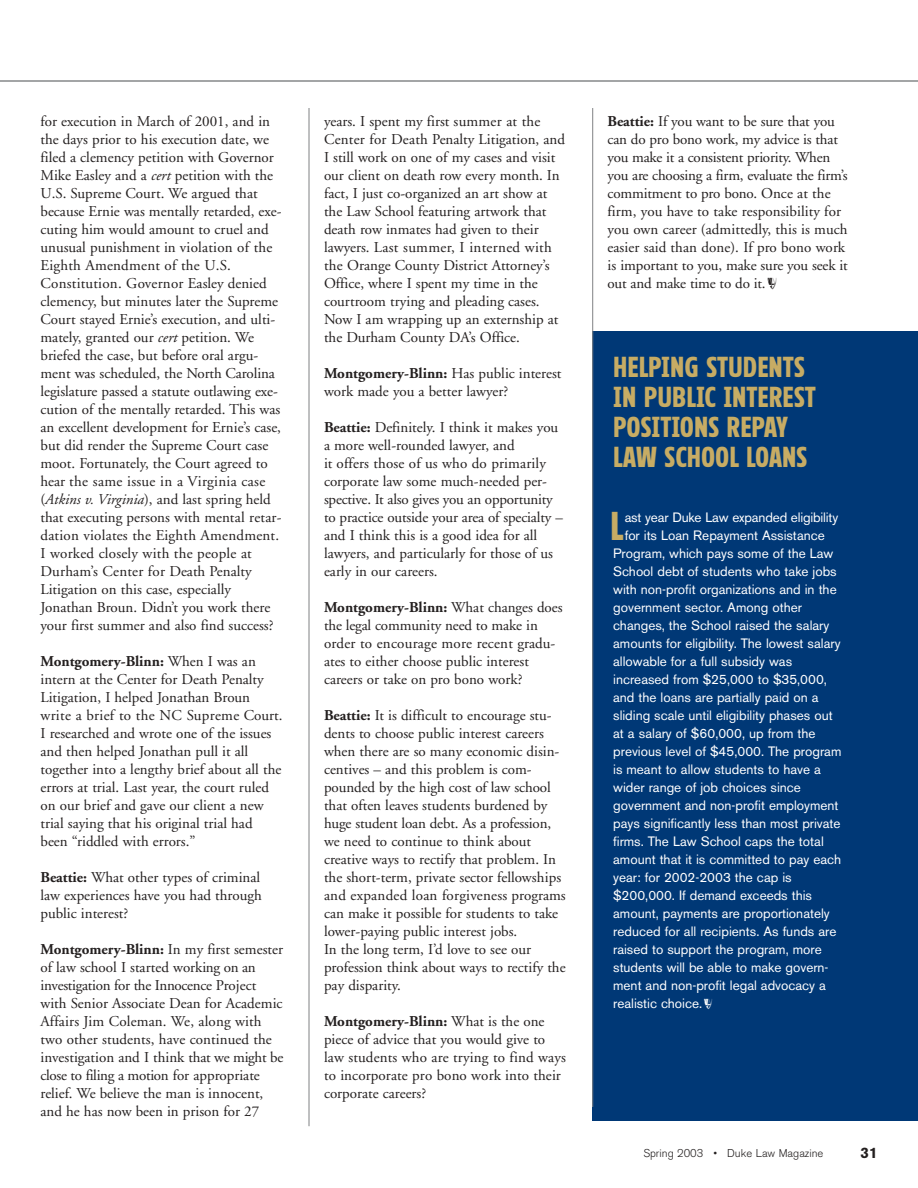
<style>
.page{position:relative;width:918px;height:1188px;background:#fff}
.page>*{position:absolute;margin:0;border:0;box-sizing:border-box;transform-origin:0 0}
.t1{font:37.5px "Govan One Alternate";color:#c7ac64}
.t2{font:27px/30px "Govan One Alternate";color:#c7ac64}
.t3{font:15px/18px "Adobe Garamond";color:#231f1f}
.t4{font:700 15px "Akzidenz Grotesk BE";color:#231f1f}
.t5{font:13.5px "Akzidenz Grotesk BE";color:#fff}
.t6{font:300 11.25px "Akzidenz Grotesk BE";color:#231f1f}
.s1{font-style:italic}
.s2{font-weight:700}
.s3{font-family:"DUK Evetica"}
</style>
<div class="page">
<hr style="left:0;top:81px;width:918px;height:1px;background:#808284">
<hr style="left:309px;top:108px;width:1px;height:1018px;background:#808284">
<div style="left:593px;top:331px;width:325px;height:789px;background:#003876"></div>
<hr style="left:592px;top:108px;width:1px;height:999px;background:#808284">
<p class="t3" style="left:41px;top:114px;width:243px">for execution in March of 2001, and in the days prior to his execution date, we filed a clemency petition with Governor Mike Easley and a <span class="s1">cert</span> petition with the U.S. Supreme Court. We argued that because Ernie was mentally retarded, exe&shy;cuting him would amount to cruel and unusual punishment in violation of the Eighth Amendment of the U.S.<br>Constitution. Governor Easley denied clemency, but minutes later the Supreme Court stayed Ernie’s execution, and ulti&shy;mately, granted our <span class="s1">cert</span> petition. We briefed the case, but before oral argu&shy;ment was scheduled, the North Carolina legislature passed a statute outlawing exe&shy;cution of the mentally retarded. This was an excellent development for Ernie’s case, but did render the Supreme Court case moot. Fortunately, the Court agreed to hear the same issue in a Virginia case (<span class="s1">Atkins v. Virginia</span>), and last spring held that executing persons with mental retar&shy;dation violates the Eighth Amendment.<br>I worked closely with the people at Durham’s Center for Death Penalty Litigation on this case, especially Jonathan Broun. Didn’t you work there your first summer and also find success?</p>
<p class="t3" style="left:41px;top:654px;width:244px"><span class="s2">Montgomery-Blinn:</span> When I was an intern at the Center for Death Penalty Litigation, I helped Jonathan Broun write a brief to the NC Supreme Court.<br>I researched and wrote one of the issues and then helped Jonathan pull it all together into a lengthy brief about all the errors at trial. Last year, the court ruled on our brief and gave our client a new trial saying that his original trial had been “riddled with errors.”</p>
<p class="t3" style="left:41px;top:870px;width:223px;text-align:justify"><span class="s2">Beattie:</span> What other types of criminal law experiences have you had through public interest?</p>
<p class="t3" style="left:41px;top:942px;width:244px"><span class="s2">Montgomery-Blinn:</span> In my first semester of law school I started working on an investigation for the Innocence Project with Senior Associate Dean for Academic Affairs Jim Coleman. We, along with two other students, have continued the investigation and I think that we might be close to filing a motion for appropriate relief. We believe the man is innocent, and he has now been in prison for 27</p>
<p class="t3" style="left:324px;top:114px;width:243px">years. I spent my first summer at the Center for Death Penalty Litigation, and I still work on one of my cases and visit our client on death row every month. In fact, I just co-organized an art show at the Law School featuring artwork that death row inmates had given to their lawyers. Last summer, I interned with the Orange County District Attorney’s Office, where I spent my time in the courtroom trying and pleading cases.<br>Now I am wrapping up an externship at the Durham County DA’s Office.</p>
<p class="t3" style="left:324px;top:366px;width:239px"><span class="s2">Montgomery-Blinn:</span> Has public interest work made you a better lawyer?</p>
<p class="t3" style="left:324px;top:420px;width:240px"><span class="s2">Beattie:</span> Definitely. I think it makes you a more well-rounded lawyer, and<br>it offers those of us who do primarily corporate law some much-needed per&shy;spective. It also gives you an opportunity to practice outside your area of specialty – and I think this is a good idea for all lawyers, and particularly for those of us early in our careers.</p>
<p class="t3" style="left:324px;top:600px;width:240px"><span class="s2">Montgomery-Blinn:</span> What changes does the legal community need to make in order to encourage more recent gradu&shy;ates to either choose public interest careers or take on pro bono work?</p>
<p class="t3" style="left:324px;top:708px;width:243px"><span class="s2">Beattie:</span> It is difficult to encourage stu&shy;dents to choose public interest careers when there are so many economic disin&shy;centives – and this problem is com&shy;pounded by the high cost of law school that often leaves students burdened by huge student loan debt. As a profession, we need to continue to think about creative ways to rectify that problem. In the short-term, private sector fellowships and expanded loan forgiveness programs can make it possible for students to take lower-paying public interest jobs.<br>In the long term, I’d love to see our profession think about ways to rectify the pay disparity.</p>
<p class="t3" style="left:324px;top:1014px;width:243px"><span class="s2">Montgomery-Blinn:</span> What is the one piece of advice that you would give to law students who are trying to find ways to incorporate pro bono work into their corporate careers?</p>
<p class="t3" style="left:608px;top:114px;width:242px"><span class="s2">Beattie:</span> If you want to be sure that you can do pro bono work, my advice is that you make it a consistent priority. When you are choosing a firm, evaluate the firm’s commitment to pro bono. Once at the firm, you have to take responsibility for you own career (admittedly, this is much easier said than done). If pro bono work is important to you, make sure you seek it out and make time to do it.<span class="s3">d</span></p>
<h2 class="t2" style="left:613px;top:355px;width:204px">HELPING STUDENTS<br>IN PUBLIC INTEREST<br>POSITIONS REPAY<br>LAW SCHOOL LOANS</h2>
<h1 class="t1" style="left:610px;top:513px;width:15px">L</h1>
<p class="t5" style="left:625px;top:512px;width:215px">ast year Duke Law expanded eligibility</p>
<p class="t5" style="left:625px;top:530px;width:202px">for its Loan Repayment Assistance</p>
<p class="t5" style="left:613px;top:548px;width:222px">Program, which pays some of the Law</p>
<p class="t5" style="left:613px;top:566px;width:225px">School debt of students who take jobs</p>
<p class="t5" style="left:613px;top:584px;width:225px">with non-profit organizations and in the</p>
<p class="t5" style="left:613px;top:602px;width:190px">government sector. Among other</p>
<p class="t5" style="left:613px;top:620px;width:218px">changes, the School raised the salary</p>
<p class="t5" style="left:613px;top:638px;width:229px">amounts for eligibility. The lowest salary</p>
<p class="t5" style="left:613px;top:656px;width:180px">allowable for a full subsidy was</p>
<p class="t5" style="left:613px;top:674px;width:215px">increased from $25,000 to $35,000,</p>
<p class="t5" style="left:613px;top:692px;width:207px">and the loans are partially paid on a</p>
<p class="t5" style="left:613px;top:710px;width:221px">sliding scale until eligibility phases out</p>
<p class="t5" style="left:613px;top:728px;width:204px">at a salary of $60,000, up from the</p>
<p class="t5" style="left:613px;top:746px;width:230px">previous level of $45,000. The program</p>
<p class="t5" style="left:613px;top:764px;width:209px">is meant to allow students to have a</p>
<p class="t5" style="left:613px;top:782px;width:189px">wider range of job choices since</p>
<p class="t5" style="left:613px;top:800px;width:227px">government and non-profit employment</p>
<p class="t5" style="left:613px;top:818px;width:229px">pays significantly less than most private</p>
<p class="t5" style="left:613px;top:836px;width:212px">firms. The Law School caps the total</p>
<p class="t5" style="left:613px;top:854px;width:229px">amount that it is committed to pay each</p>
<p class="t5" style="left:613px;top:872px;width:180px">year: for 2002-2003 the cap is</p>
<p class="t5" style="left:613px;top:890px;width:200px">$200,000. If demand exceeds this</p>
<p class="t5" style="left:613px;top:908px;width:218px">amount, payments are proportionately</p>
<p class="t5" style="left:613px;top:926px;width:225px">reduced for all recipients. As funds are</p>
<p class="t5" style="left:613px;top:944px;width:210px">raised to support the program, more</p>
<p class="t5" style="left:613px;top:962px;width:217px">students will be able to make govern-</p>
<p class="t5" style="left:613px;top:980px;width:214px">ment and non-profit legal advocacy a</p>
<p class="t5" style="left:613px;top:998px;width:102px">realistic choice.<span class="s3">d</span></p>
<p class="t6" style="left:643px;top:1149px;width:182px">Spring 2003 • Duke Law Magazine</p>
<p class="t4" style="left:861px;top:1147px;width:18px">31</p>
</div>
